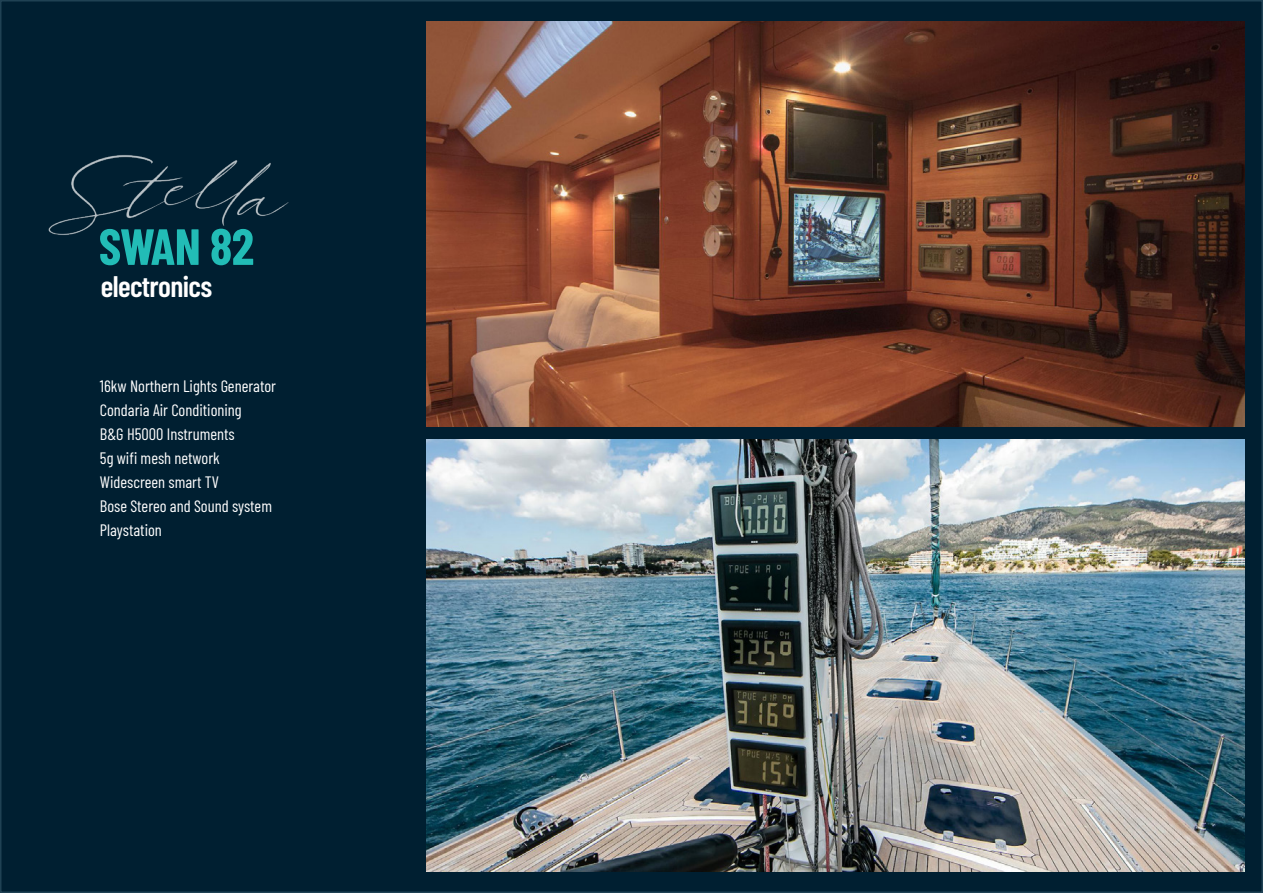
<style>
.page{position:relative;width:1263px;height:893px;background:#fff}
.page>*{position:absolute;margin:0;border:0;box-sizing:border-box;transform-origin:0 0}
.t1{font:700 50.85px "Barlow Condensed";letter-spacing:-.02em;color:#22bcb6}
.t2{font:600 29.7px "Barlow Condensed";letter-spacing:-.02em;color:#fff}
.body{font:16.5px "Barlow Condensed";color:#fff}
</style>
<div class="page">
<div style="left:1px;top:1px;width:1261px;height:891px;background:#001f31"></div>
<img style="left:426px;top:21px;width:818px;height:405px">
<img style="left:426px;top:439px;width:818px;height:433px">
<img style="left:48px;top:155px;width:241px;height:80px">
<p class="t1" style="left:99px;top:210px;width:157px">SWAN 82</p>
<p class="t2" style="left:101px;top:265px;width:113px">electronics</p>
<p class="body" style="left:100px;top:374px;width:178px">16kw Northern Lights Generator</p>
<p class="body" style="left:100px;top:398px;width:143px">Condaria Air Conditioning</p>
<p class="body" style="left:100px;top:422px;width:136px">B&amp;G H5000 Instruments</p>
<p class="body" style="left:100px;top:446px;width:121px">5g wifi mesh network</p>
<p class="body" style="left:100px;top:470px;width:121px">Widescreen smart TV</p>
<p class="body" style="left:100px;top:494px;width:174px">Bose Stereo and Sound system</p>
<p class="body" style="left:100px;top:518px;width:64px">Playstation</p>
</div>
